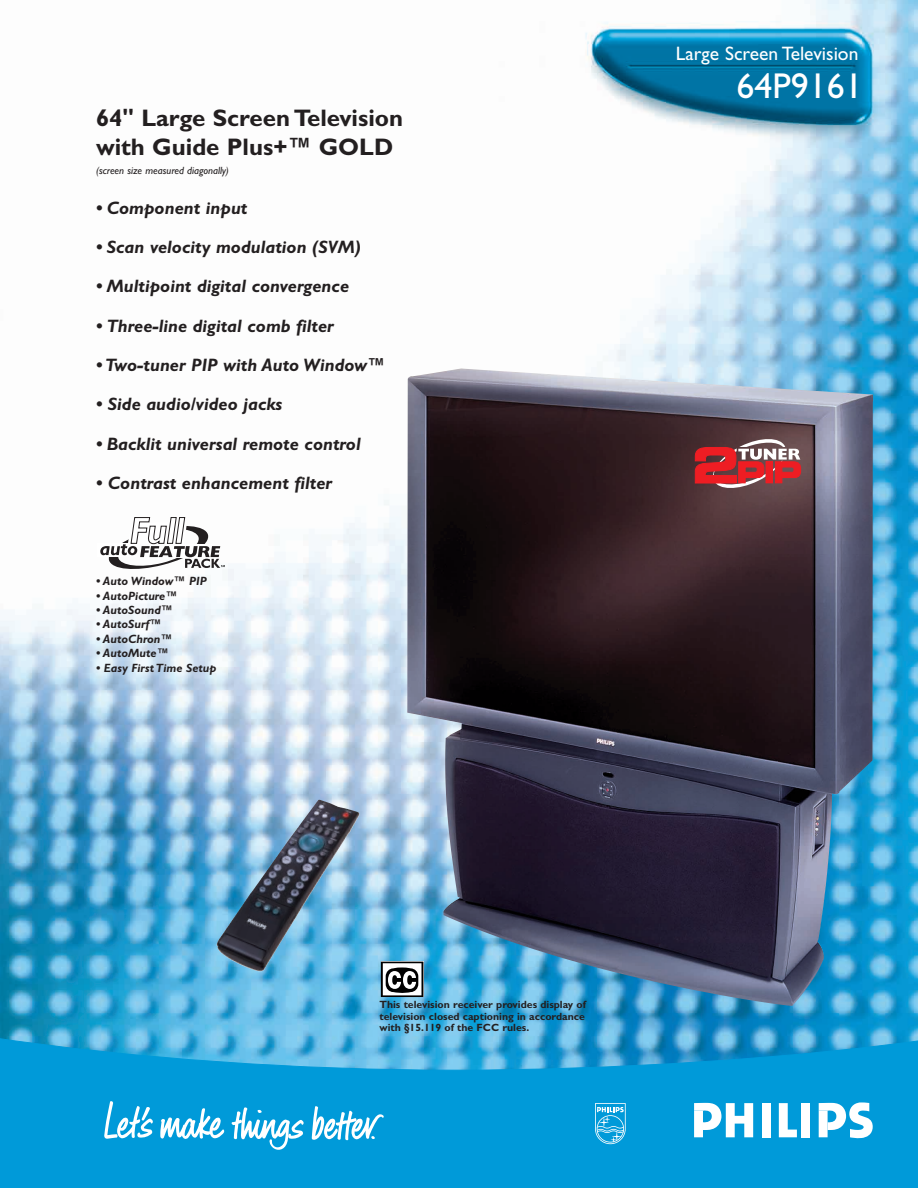
<style>
.page{position:relative;width:918px;height:1188px;background:#fff}
.page>*{position:absolute;margin:0;border:0;box-sizing:border-box;transform-origin:0 0}
.t1{font:36px "Gill Sans";color:#fff}
.t2{font:700 24px/28.8px "Gill Sans";color:#231f20}
.t3{font:19.5px "Gill Sans";color:#fff}
.t4{font:italic 700 18px "Gill Sans";color:#231f20}
.t5{font:italic 700 12px "Gill Sans";color:#231f20}
.t6{font:700 10.5px/11.2px "Gill Sans";color:#231f20;text-align:justify}
.t7{font:italic 10.5px "Gill Sans";color:#231f20}
</style>
<div class="page">
<img style="left:0;top:0;width:918px;height:1037px">
<svg style="left:0;top:1037px;width:918px;height:151px;background:#0c9dd9"></svg>
<svg style="left:104px;top:1101px;width:50px;height:38px"></svg>
<svg style="left:160px;top:1108px;width:65px;height:32px"></svg>
<svg style="left:231px;top:1107px;width:73px;height:45px"></svg>
<svg style="left:312px;top:1105px;width:72px;height:36px"></svg>
<svg style="left:819px;top:1102px;width:54px;height:36px"></svg>
<div style="left:762px;top:1103px;width:8px;height:34px;background:#fff"></div>
<div style="left:801px;top:1103px;width:9px;height:34px;background:#fff"></div>
<svg style="left:779px;top:1103px;width:18px;height:34px"></svg>
<svg style="left:694px;top:1103px;width:59px;height:34px"></svg>
<div style="left:694px;top:1111px;width:9px;height:26px;background:#fff"></div>
<svg style="left:595px;top:1103px;width:31px;height:41px"></svg>
<div style="left:98px;top:543px;width:39px;height:14px;background:#fff"></div>
<svg style="left:100px;top:517px;width:125px;height:53px"></svg>
<img style="left:413px;top:369px;width:460px;height:637px">
<svg style="left:381px;top:962px;width:42px;height:35px"></svg>
<svg style="left:695px;top:437px;width:106px;height:53px;background:#aa4b4f"></svg>
<img style="left:217px;top:800px;width:143px;height:171px">
<h2 class="t2" style="left:96px;top:106px;width:309px">64" Large Screen Television with Guide Plus+™ GOLD</h2>
<p class="t7" style="left:96px;top:167px;width:135px">(screen size measured diagonally)</p>
<p class="t4" style="left:96px;top:201px;width:153px">• Component input</p>
<p class="t4" style="left:96px;top:241px;width:266px">• Scan velocity modulation (SVM)</p>
<p class="t4" style="left:96px;top:280px;width:255px">• Multipoint digital convergence</p>
<p class="t4" style="left:96px;top:319px;width:239px">• Three-line digital comb filter</p>
<p class="t4" style="left:96px;top:359px;width:291px">• Two-tuner PIP with Auto Window™</p>
<p class="t4" style="left:96px;top:398px;width:188px">• Side audio/video jacks</p>
<p class="t4" style="left:96px;top:438px;width:266px">• Backlit universal remote control</p>
<p class="t4" style="left:96px;top:477px;width:238px">• Contrast enhancement filter</p>
<p class="t5" style="left:96px;top:577px;width:112px">• Auto Window™ PIP</p>
<p class="t5" style="left:96px;top:591px;width:83px">• AutoPicture™</p>
<p class="t5" style="left:96px;top:606px;width:78px">• AutoSound™</p>
<p class="t5" style="left:96px;top:620px;width:67px">• AutoSurf™</p>
<p class="t5" style="left:96px;top:635px;width:78px">• AutoChron™</p>
<p class="t5" style="left:96px;top:649px;width:74px">• AutoMute™</p>
<p class="t5" style="left:96px;top:663px;width:122px">• Easy First Time Setup</p>
<p class="t3" style="left:676px;top:46px;width:184px">Large Screen Television</p>
<h1 class="t1" style="left:737px;top:73px;width:128px">64P9161</h1>
<p class="t6" style="left:379px;top:1000px;width:208px">This television receiver provides display of television closed captioning in accordance with §15.119 of the FCC rules.</p>
</div>
